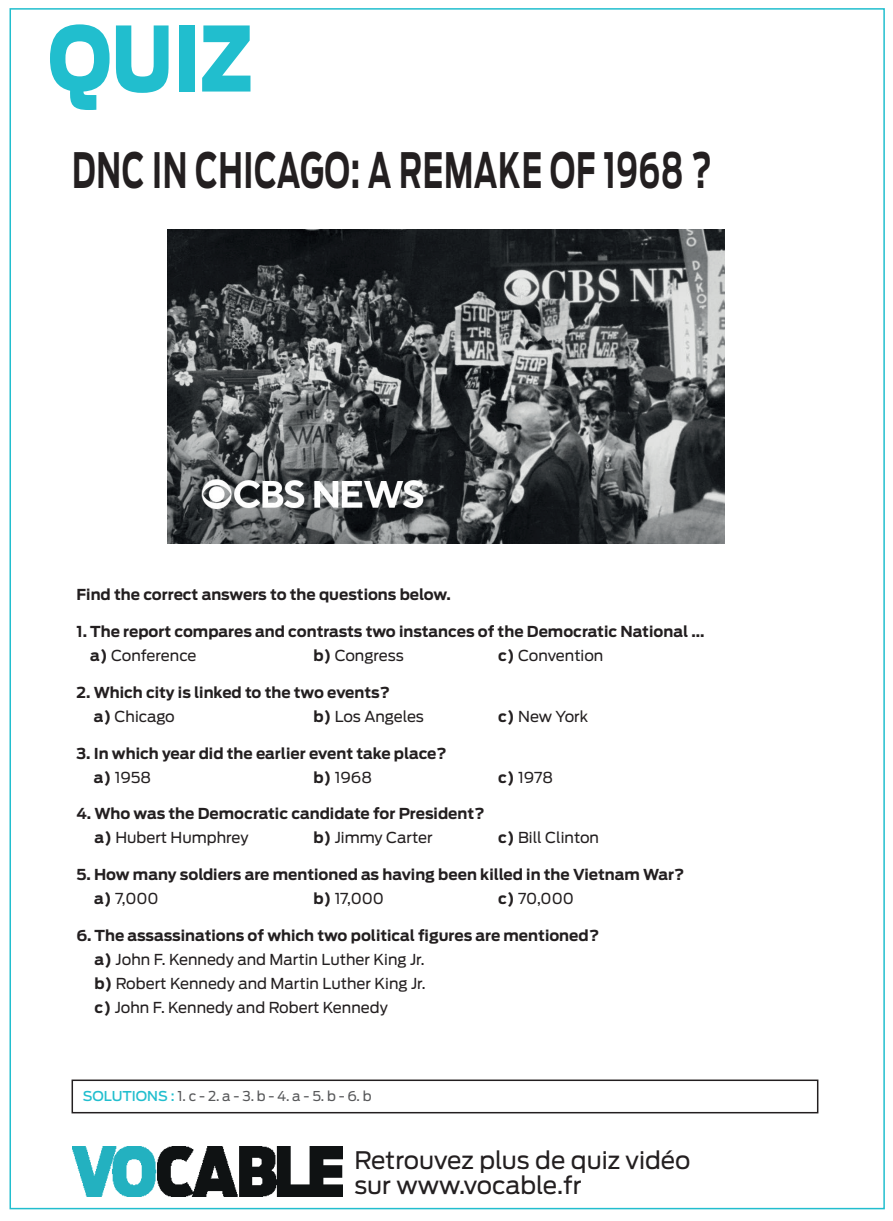
<style>
.page{position:relative;width:893px;height:1221px;background:#fff}
.page>*{position:absolute;margin:0;border:0;box-sizing:border-box;transform-origin:0 0}
.t1{font:900 89.1px "Antenna";color:#21bece;scale:.83 1}
.t2{font:700 48.45px "Antenna";letter-spacing:.02em;color:#231f20;scale:.62 1}
.t3{font:24px/25.5px "Antenna";color:#231f20}
.t4{font:700 15px/24px "Antenna";color:#231f20}
.t5{font:15px/24px "Antenna";color:#231f20}
.t6{font:13.5px "Antenna";color:#57585a}
.s1{font-weight:400}
.s2{font-weight:700}
.s3{font-weight:500;color:#21bece}
</style>
<div class="page">
<div style="left:72px;top:1079px;width:746px;height:34px;border:2px solid #231f20"></div>
<img style="left:72px;top:1146px;width:270px;height:50px">
<img style="left:168px;top:230px;width:557px;height:313px">
<h1 class="t1" style="left:48px;top:6px;width:248px">QUIZ</h1>
<h2 class="t2" style="left:72px;top:141px;width:1033px">DNC IN CHICAGO: A REMAKE OF 1968 ?</h2>
<p class="t4" style="left:77px;top:582px;width:376px">Find the correct answers to the questions below.</p>
<p class="t4" style="left:90px;top:619px;width:616px;text-indent:-14px">1. The report compares and contrasts two instances of the Democratic National ... a) <span class="s1">Conference</span></p>
<p class="t5" style="left:314px;top:643px;width:92px"><span class="s2">b)</span> Congress</p>
<p class="t5" style="left:498px;top:643px;width:107px"><span class="s2">c)</span> Convention</p>
<p class="t4" style="left:94px;top:680px;width:298px;text-indent:-17px">2. Which city is linked to the two events? a) <span class="s1">Chicago</span></p>
<p class="t5" style="left:314px;top:704px;width:112px"><span class="s2">b)</span> Los Angeles</p>
<p class="t5" style="left:498px;top:704px;width:92px"><span class="s2">c)</span> New York</p>
<p class="t4" style="left:94px;top:741px;width:354px;text-indent:-17px">3. In which year did the earlier event take place? a) <span class="s1">1958</span></p>
<p class="t5" style="left:314px;top:765px;width:60px"><span class="s2">b)</span> 1968</p>
<p class="t5" style="left:498px;top:765px;width:56px"><span class="s2">c)</span> 1978</p>
<p class="t4" style="left:94px;top:801px;width:392px;text-indent:-18px">4. Who was the Democratic candidate for President? a) <span class="s1">Hubert Humphrey</span></p>
<p class="t5" style="left:314px;top:825px;width:121px"><span class="s2">b)</span> Jimmy Carter</p>
<p class="t5" style="left:498px;top:825px;width:103px"><span class="s2">c)</span> Bill Clinton</p>
<p class="t4" style="left:94px;top:862px;width:592px;text-indent:-18px">5. How many soldiers are mentioned as having been killed in the Vietnam War? a) <span class="s1">7,000</span></p>
<p class="t5" style="left:314px;top:886px;width:72px"><span class="s2">b)</span> 17,000</p>
<p class="t5" style="left:498px;top:886px;width:77px"><span class="s2">c)</span> 70,000</p>
<p class="t5" style="left:95px;top:923px;width:506px;text-indent:-18px"><span class="s2">6. The assassinations of which two political figures are mentioned? a)</span> John F. Kennedy and Martin Luther King Jr.<br><span class="s2">b)</span> Robert Kennedy and Martin Luther King Jr.<br><span class="s2">c)</span> John F. Kennedy and Robert Kennedy</p>
<p class="t6" style="left:83px;top:1087px;width:290px"><span class="s3">SOLUTIONS :</span> 1. c - 2. a - 3. b - 4. a - 5. b - 6. b</p>
<h3 class="t3" style="left:354px;top:1147px;width:338px">Retrouvez plus de quiz vidéo sur www.vocable.fr</h3>
</div>
